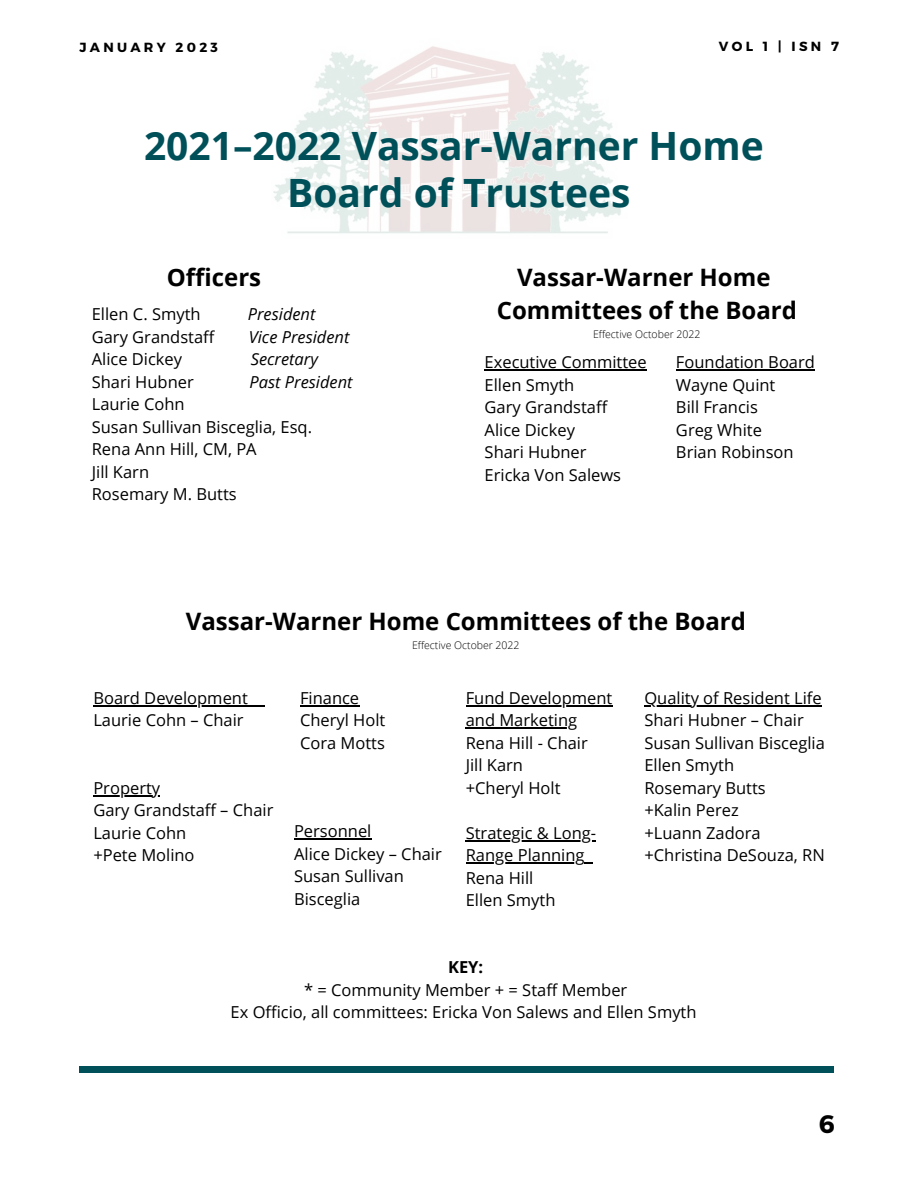
<style>
.page{position:relative;width:918px;height:1188px;background:#fff}
.page>*{position:absolute;margin:0;border:0;box-sizing:border-box;transform-origin:0 0}
.t1{font:700 39px/47.2px "Open Sans";color:#005059;text-align:center}
.t2{font:700 25.2px "Montserrat";color:#000}
.t3{font:700 24px/33.3px "Open Sans";color:#000;text-align:center}
.t4{font:16.5px/22.5px "Open Sans";color:#000}
.t5{font:italic 16.5px "Open Sans";color:#000}
.t6{font:700 16.5px "Open Sans";color:#000}
.t7{font:700 13.2px "Montserrat";letter-spacing:.25em;color:#000}
.t8{font:300 10.5px "Open Sans";color:#000}
</style>
<div class="page">
<div style="left:80px;top:1066px;width:754px;height:6px;background:#005059"></div>
<img style="left:273px;top:46px;width:348px;height:188px">
<hr style="left:485px;top:369px;width:162px;height:1px;background:#000">
<hr style="left:676px;top:369px;width:139px;height:1px;background:#000">
<hr style="left:93px;top:705px;width:155px;height:1px;background:#000">
<svg style="left:248px;top:705px;width:17px;height:1px"></svg>
<hr style="left:300px;top:705px;width:59px;height:1px;background:#000">
<hr style="left:466px;top:705px;width:146px;height:1px;background:#000">
<hr style="left:466px;top:728px;width:111px;height:1px;background:#000">
<hr style="left:466px;top:840px;width:130px;height:1px;background:#000">
<hr style="left:466px;top:863px;width:119px;height:1px;background:#000">
<hr style="left:644px;top:705px;width:178px;height:1px;background:#000">
<hr style="left:93px;top:795px;width:67px;height:1px;background:#000">
<hr style="left:294px;top:838px;width:77px;height:2px;background:#000">
<p class="t7" style="left:80px;top:39px;width:140px">JANUARY 2023</p>
<p class="t7" style="left:719px;top:38px;width:122px">VOL 1 | ISN 7</p>
<h1 class="t1" style="left:144px;top:121px;width:621px">2021–2022 Vassar-Warner Home<br>Board of Trustees</h1>
<h3 class="t3" style="left:167px;top:260px;width:96px">Officers</h3>
<p class="t4" style="left:92px;top:302px;width:110px">Ellen C. Smyth</p>
<p class="t5" style="left:248px;top:302px;width:69px">President</p>
<p class="t4" style="left:92px;top:325px;width:124px">Gary Grandstaff</p>
<p class="t5" style="left:249px;top:325px;width:102px">Vice President</p>
<p class="t4" style="left:92px;top:347px;width:92px">Alice Dickey</p>
<p class="t5" style="left:251px;top:347px;width:69px">Secretary</p>
<p class="t4" style="left:92px;top:370px;width:104px">Shari Hubner</p>
<p class="t5" style="left:249px;top:370px;width:105px">Past President</p>
<p class="t4" style="left:92px;top:392px;width:222px">Laurie Cohn<br>Susan Sullivan Bisceglia, Esq.<br>Rena Ann Hill, CM, PA<br>Jill Karn<br>Rosemary M. Butts</p>
<h3 class="t3" style="left:497px;top:260px;width:302px">Vassar-Warner Home<br>Committees of the Board</h3>
<p class="t8" style="left:593px;top:327px;width:109px">Effective October 2022</p>
<p class="t4" style="left:485px;top:351px;width:164px">Executive Committee<br>Ellen Smyth<br>Gary Grandstaff<br>Alice Dickey<br>Shari Hubner<br>Ericka Von Salews</p>
<p class="t4" style="left:676px;top:351px;width:140px">Foundation Board<br>Wayne Quint<br>Bill Francis<br>Greg White<br>Brian Robinson</p>
<h3 class="t3" style="left:186px;top:604px;width:562px">Vassar-Warner Home Committees of the Board</h3>
<p class="t8" style="left:412px;top:638px;width:109px">Effective October 2022</p>
<p class="t4" style="left:93px;top:686px;width:156px">Board Development<br>Laurie Cohn – Chair</p>
<p class="t4" style="left:300px;top:686px;width:87px">Finance<br>Cheryl Holt<br>Cora Motts</p>
<p class="t4" style="left:466px;top:686px;width:148px">Fund Development and Marketing<br>Rena Hill - Chair<br>Jill Karn<br>+Cheryl Holt</p>
<p class="t4" style="left:466px;top:821px;width:132px">Strategic &amp; Long-<br>Range Planning<br>Rena Hill<br>Ellen Smyth</p>
<p class="t4" style="left:93px;top:776px;width:182px">Property<br>Gary Grandstaff – Chair<br>Laurie Cohn<br>+Pete Molino</p>
<p class="t4" style="left:294px;top:820px;width:149px">Personnel<br>Alice Dickey – Chair<br>Susan Sullivan<br>Bisceglia</p>
<p class="t4" style="left:644px;top:686px;width:182px">Quality of Resident Life<br>Shari Hubner – Chair<br>Susan Sullivan Bisceglia<br>Ellen Smyth<br>Rosemary Butts<br>+Kalin Perez<br>+Luann Zadora +Christina DeSouza, RN</p>
<p class="t6" style="left:448px;top:956px;width:37px">KEY:</p>
<p class="t4" style="left:231px;top:978px;width:467px;text-align:center">* = Community Member + = Staff Member<br>Ex Officio, all committees: Ericka Von Salews and Ellen Smyth</p>
<h2 class="t2" style="left:819px;top:1108px;width:17px">6</h2>
</div>
